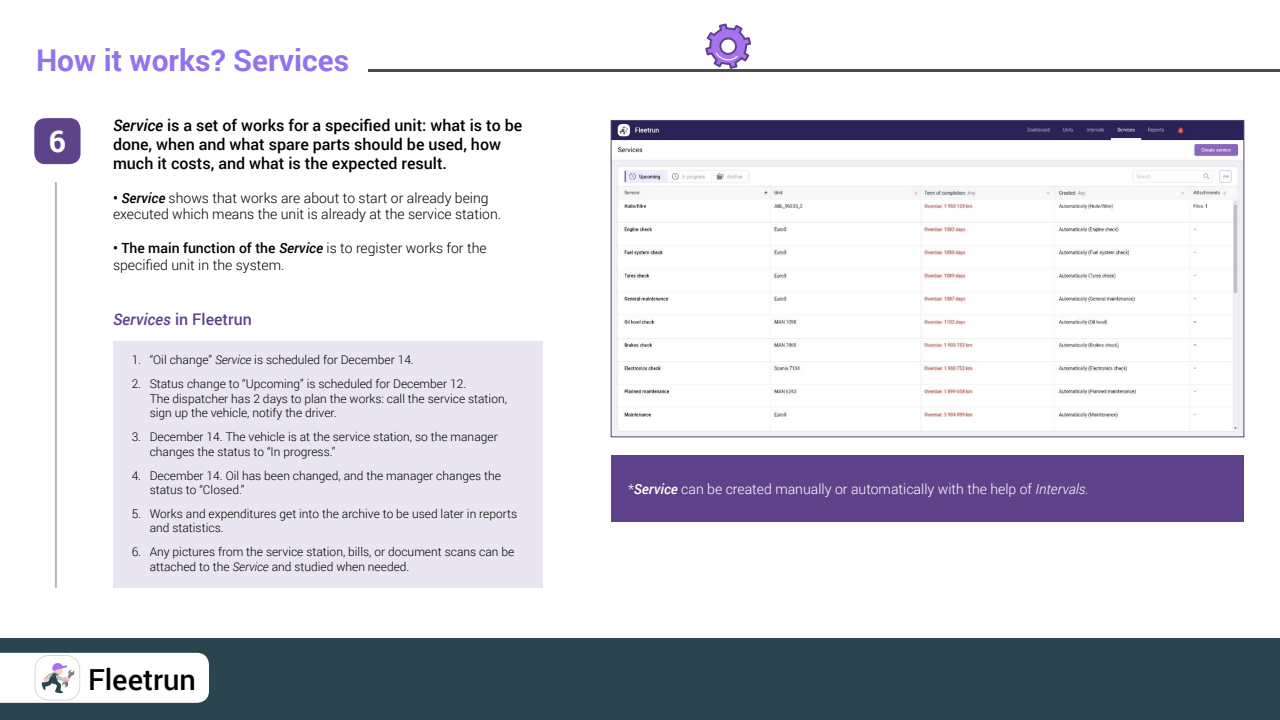
<style>
.page{position:relative;width:1280px;height:720px;background:#fff}
.page>*{position:absolute;margin:0;border:0;box-sizing:border-box;transform-origin:0 0}
.t1{font:700 30px "Roboto";color:#9073ed}
.t2{font:700 30px "Roboto";color:#fff}
.t3{font:500 29px "Roboto";color:#000}
.t4{font:500 16px/19.2px "Roboto";color:#000}
.t5{font:500 16px "Roboto";color:#5e438a}
.t6{font:300 14px/16.8px "Roboto";color:#000}
.t7{font:300 14px "Roboto";color:#fff}
.t8{font:300 12px/14.4px "Roboto";color:#000}
.s1{font-style:italic}
.s2{font-weight:500}
.s3{font-weight:500;font-style:italic}
</style>
<div class="page">
<div style="left:113px;top:341px;width:430px;height:247px;background:#eae5f2"></div>
<div style="left:34px;top:118px;width:47px;height:46px;background:#5e438a;border-radius:11px"></div>
<div style="left:0;top:638px;width:1280px;height:82px;background:#2b454f"></div>
<svg style="left:0;top:653px;width:209px;height:50px"></svg>
<hr style="left:55px;top:182px;width:2px;height:406px;background:#b5b5b5">
<img style="left:613px;top:122px;width:629px;height:313px">
<hr style="left:369px;top:69px;width:911px;height:2px;background:#4e4d4d">
<svg style="left:704px;top:23px;width:48px;height:49px"></svg>
<div style="left:611px;top:456px;width:633px;height:66px;background:#5e438a"></div>
<h1 class="t1" style="left:36px;top:39px;width:315px">How it works? Services</h1>
<h1 class="t2" style="left:49px;top:120px;width:19px">6</h1>
<h3 class="t4" style="left:113px;top:115px;width:411px"><span class="s1">Service</span> is a set of works for a specified unit: what is to be done, when and what spare parts should be used, how much it costs, and what is the expected result.</h3>
<p class="t6" style="left:113px;top:189px;width:390px"><span class="s2">•</span> <span class="s3">Service</span> shows that works are about to start or already being executed which means the unit is already at the service station.</p>
<p class="t6" style="left:113px;top:239px;width:375px"><span class="s2">• The main function of the</span> <span class="s3">Service</span> is to register works for the specified unit in the system.</p>
<h3 class="t5" style="left:113px;top:308px;width:140px"><span class="s1">Services</span> in Fleetrun</h3>
<p class="t8" style="left:132px;top:353px;width:284px">1. “Oil change” <span class="s1">Service</span> is scheduled for December 14.</p>
<p class="t8" style="left:150px;top:377px;width:359px;text-indent:-18px">2. Status change to “Upcoming” is scheduled for December 12.<br>The dispatcher has 2 days to plan the works: call the service station, sign up the vehicle, notify the driver.</p>
<p class="t8" style="left:150px;top:429px;width:350px;text-indent:-18px">3. December 14. The vehicle is at the service station, so the manager changes the status to “In progress.”</p>
<p class="t8" style="left:150px;top:468px;width:353px;text-indent:-18px">4. December 14. Oil has been changed, and the manager changes the status to “Closed.”</p>
<p class="t8" style="left:150px;top:506px;width:369px;text-indent:-18px">5. Works and expenditures get into the archive to be used later in reports and statistics.</p>
<p class="t8" style="left:150px;top:545px;width:366px;text-indent:-18px">6. Any pictures from the service station, bills, or document scans can be attached to the <span class="s1">Service</span> and studied when needed.</p>
<h2 class="t3" style="left:88px;top:659px;width:109px">Fleetrun</h2>
<p class="t7" style="left:628px;top:480px;width:462px">*<span class="s3">Service</span> can be created manually or automatically with the help of <span class="s1">Intervals.</span></p>
</div>
